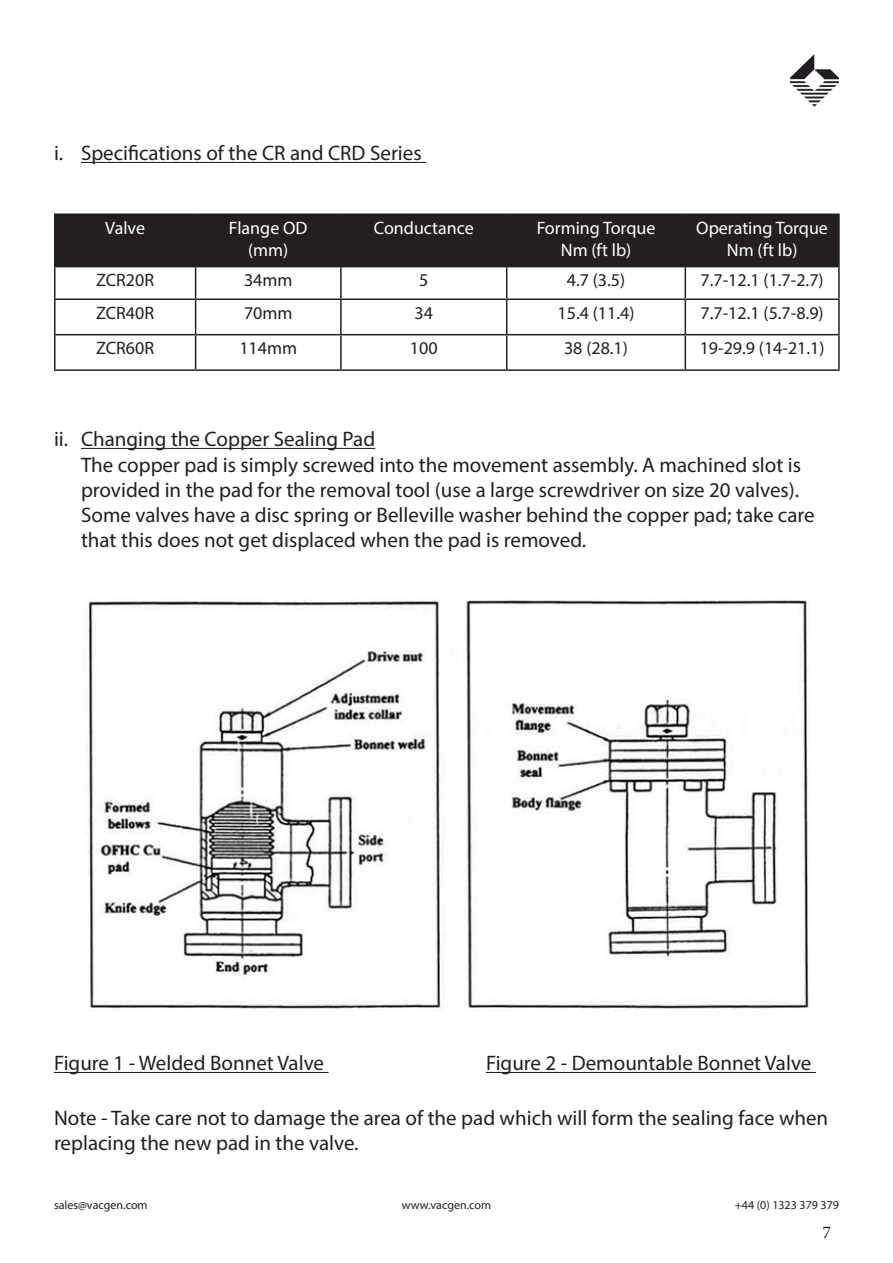
<style>
.page{position:relative;width:893px;height:1263px;background:#fff}
.page>*{position:absolute;margin:0;border:0;box-sizing:border-box;transform-origin:0 0}
.t1{font:21px/25.2px "Myriad Pro";color:#231f20}
.t2{font:18px "Myriad Pro";color:#231f20}
.t3{font:18px "Myriad Pro";color:#fff}
.t4{font:18px "Minion Pro";color:#231f20}
.t5{font:12px "Myriad Pro";color:#231f20}
</style>
<div class="page">
<img style="left:790px;top:54px;width:49px;height:53px">
<hr style="left:81px;top:162px;width:345px;height:1px;background:#231f20">
<div style="left:56px;top:215px;width:782px;height:51px;background:#231f20"></div>
<hr style="left:54px;top:213px;width:142px;height:2px;background:#231f20">
<hr style="left:54px;top:215px;width:2px;height:51px;background:#231f20">
<hr style="left:196px;top:213px;width:145px;height:2px;background:#231f20">
<hr style="left:195px;top:215px;width:1px;height:51px;background:#231f20">
<hr style="left:341px;top:213px;width:166px;height:2px;background:#231f20">
<hr style="left:340px;top:215px;width:2px;height:51px;background:#231f20">
<hr style="left:507px;top:213px;width:178px;height:2px;background:#231f20">
<hr style="left:506px;top:215px;width:1px;height:51px;background:#231f20">
<hr style="left:685px;top:213px;width:155px;height:2px;background:#231f20">
<hr style="left:685px;top:215px;width:1px;height:51px;background:#231f20">
<hr style="left:838px;top:215px;width:2px;height:51px;background:#231f20">
<hr style="left:54px;top:266px;width:142px;height:1px;background:#231f20">
<hr style="left:54px;top:267px;width:2px;height:31px;background:#231f20">
<hr style="left:196px;top:266px;width:145px;height:1px;background:#231f20">
<hr style="left:195px;top:267px;width:1px;height:31px;background:#231f20">
<hr style="left:341px;top:266px;width:166px;height:1px;background:#231f20">
<hr style="left:340px;top:267px;width:2px;height:31px;background:#231f20">
<hr style="left:507px;top:266px;width:178px;height:1px;background:#231f20">
<hr style="left:506px;top:267px;width:1px;height:31px;background:#231f20">
<hr style="left:685px;top:266px;width:155px;height:1px;background:#231f20">
<hr style="left:685px;top:267px;width:1px;height:31px;background:#231f20">
<hr style="left:838px;top:267px;width:2px;height:31px;background:#231f20">
<hr style="left:54px;top:298px;width:142px;height:2px;background:#231f20">
<hr style="left:54px;top:300px;width:2px;height:34px;background:#231f20">
<hr style="left:196px;top:298px;width:145px;height:2px;background:#231f20">
<hr style="left:195px;top:300px;width:1px;height:34px;background:#231f20">
<hr style="left:341px;top:298px;width:166px;height:2px;background:#231f20">
<hr style="left:340px;top:300px;width:2px;height:34px;background:#231f20">
<hr style="left:507px;top:298px;width:178px;height:2px;background:#231f20">
<hr style="left:506px;top:300px;width:1px;height:34px;background:#231f20">
<hr style="left:685px;top:298px;width:155px;height:2px;background:#231f20">
<hr style="left:685px;top:300px;width:1px;height:34px;background:#231f20">
<hr style="left:838px;top:300px;width:2px;height:34px;background:#231f20">
<hr style="left:54px;top:334px;width:142px;height:1px;background:#231f20">
<hr style="left:54px;top:335px;width:2px;height:34px;background:#231f20">
<hr style="left:196px;top:334px;width:145px;height:1px;background:#231f20">
<hr style="left:195px;top:335px;width:1px;height:34px;background:#231f20">
<hr style="left:341px;top:334px;width:166px;height:1px;background:#231f20">
<hr style="left:340px;top:335px;width:2px;height:34px;background:#231f20">
<hr style="left:507px;top:334px;width:178px;height:1px;background:#231f20">
<hr style="left:506px;top:335px;width:1px;height:34px;background:#231f20">
<hr style="left:685px;top:334px;width:155px;height:1px;background:#231f20">
<hr style="left:685px;top:335px;width:1px;height:34px;background:#231f20">
<hr style="left:838px;top:335px;width:2px;height:34px;background:#231f20">
<hr style="left:54px;top:369px;width:142px;height:2px;background:#231f20">
<hr style="left:196px;top:369px;width:145px;height:2px;background:#231f20">
<hr style="left:341px;top:369px;width:166px;height:2px;background:#231f20">
<hr style="left:507px;top:369px;width:178px;height:2px;background:#231f20">
<hr style="left:685px;top:369px;width:155px;height:2px;background:#231f20">
<hr style="left:81px;top:448px;width:294px;height:1px;background:#231f20">
<img style="left:85px;top:599px;width:724px;height:412px">
<hr style="left:54px;top:1072px;width:275px;height:1px;background:#231f20">
<hr style="left:486px;top:1072px;width:330px;height:1px;background:#231f20">
<p class="t1" style="left:54px;top:140px;width:369px">i. Specifications of the CR and CRD Series</p>
<p class="t3" style="left:105px;top:217px;width:41px">Valve</p>
<p class="t3" style="left:229px;top:217px;width:80px">Flange OD</p>
<p class="t3" style="left:248px;top:239px;width:42px">(mm)</p>
<p class="t3" style="left:374px;top:217px;width:102px">Conductance</p>
<p class="t3" style="left:537px;top:217px;width:120px">Forming Torque</p>
<p class="t3" style="left:561px;top:239px;width:72px">Nm (ft lb)</p>
<p class="t3" style="left:696px;top:217px;width:133px">Operating Torque</p>
<p class="t3" style="left:727px;top:239px;width:72px">Nm (ft lb)</p>
<p class="t2" style="left:96px;top:269px;width:59px">ZCR20R</p>
<p class="t2" style="left:244px;top:269px;width:50px">34mm</p>
<p class="t2" style="left:419px;top:269px;width:11px">5</p>
<p class="t2" style="left:567px;top:269px;width:60px">4.7 (3.5)</p>
<p class="t2" style="left:701px;top:269px;width:125px">7.7-12.1 (1.7-2.7)</p>
<p class="t2" style="left:96px;top:302px;width:59px">ZCR40R</p>
<p class="t2" style="left:244px;top:302px;width:50px">70mm</p>
<p class="t2" style="left:415px;top:302px;width:20px">34</p>
<p class="t2" style="left:558px;top:302px;width:78px">15.4 (11.4)</p>
<p class="t2" style="left:701px;top:302px;width:125px">7.7-12.1 (5.7-8.9)</p>
<p class="t2" style="left:96px;top:337px;width:59px">ZCR60R</p>
<p class="t2" style="left:239px;top:337px;width:59px">114mm</p>
<p class="t2" style="left:410px;top:337px;width:29px">100</p>
<p class="t2" style="left:564px;top:337px;width:65px">38 (28.1)</p>
<p class="t2" style="left:700px;top:337px;width:126px">19-29.9 (14-21.1)</p>
<p class="t1" style="left:81px;top:426px;width:735px;text-indent:-27px">ii. Changing the Copper Sealing Pad<br>The copper pad is simply screwed into the movement assembly. A machined slot is provided in the pad for the removal tool (use a large screwdriver on size 20 valves).<br>Some valves have a disc spring or Belleville washer behind the copper pad; take care that this does not get displaced when the pad is removed.</p>
<p class="t1" style="left:54px;top:1050px;width:272px">Figure 1 - Welded Bonnet Valve</p>
<p class="t1" style="left:486px;top:1050px;width:327px">Figure 2 - Demountable Bonnet Valve</p>
<p class="t1" style="left:54px;top:1105px;width:776px">Note - Take care not to damage the area of the pad which will form the sealing face when replacing the new pad in the valve.</p>
<p class="t5" style="left:54px;top:1197px;width:95px">sales@vacgen.com</p>
<p class="t5" style="left:402px;top:1197px;width:91px">www.vacgen.com</p>
<p class="t5" style="left:735px;top:1197px;width:106px">+44 (0) 1323 379 379</p>
<p class="t4" style="left:822px;top:1220px;width:10px">7</p>
</div>
